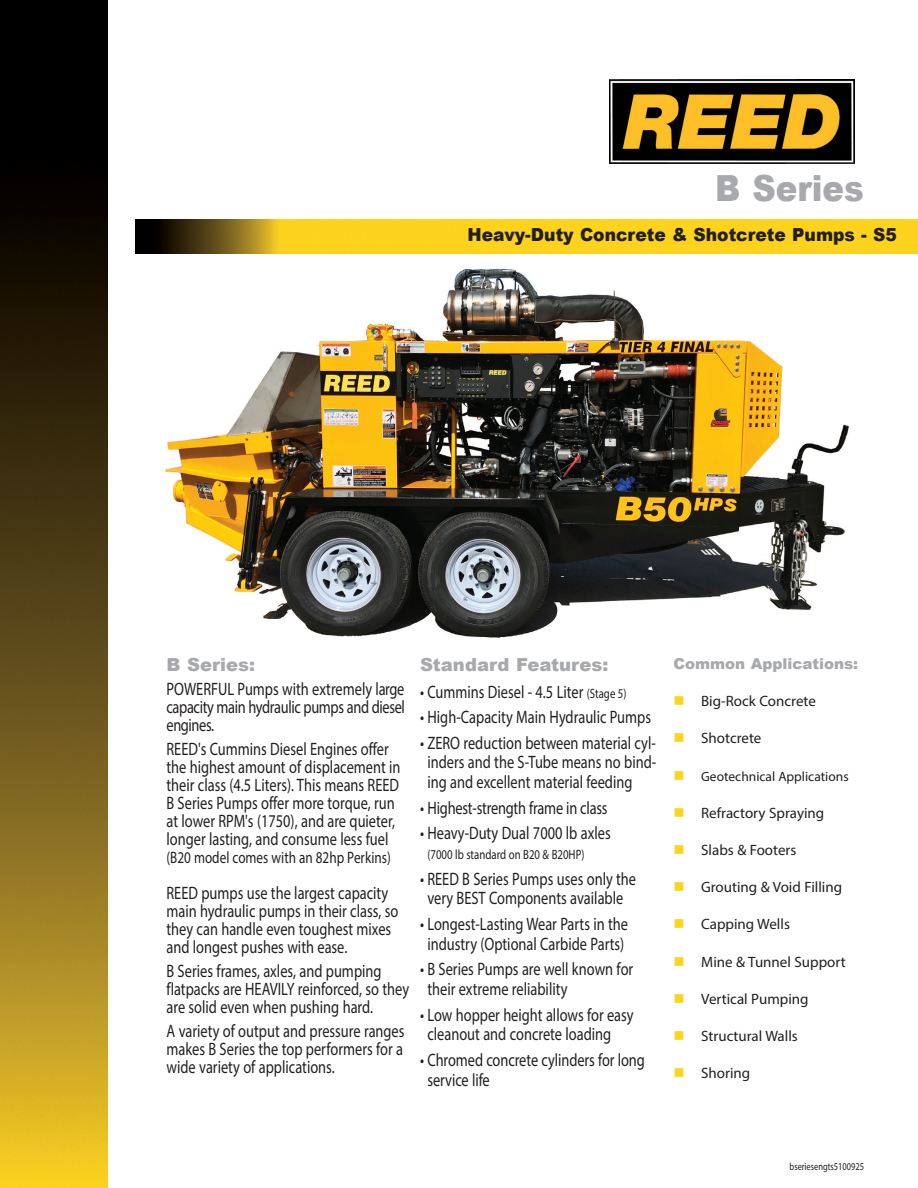
<style>
.page{position:relative;width:918px;height:1188px;background:#fff}
.page>*{position:absolute;margin:0;border:0;box-sizing:border-box;transform-origin:0 0}
.t1{font:900 36px "Arial";color:#a8a9ad;scale:.9 1}
.t2{font:18px/18px "Myriad Pro";color:#231f20;scale:.8 1}
.t3{font:900 18px "Arial";color:#231f20;scale:.95 1}
.t4{font:900 18px "Arial";color:#a8a9ad}
.t5{font:16.5px "Myriad Pro";color:#231f20;scale:.8 1}
.t6{font:15px "Myriad Pro";color:#231f20}
.t7{font:900 15px "Arial";color:#a8a9ad}
.t8{font:13.5px "Myriad Pro";color:#231f20;scale:.8 1}
.t9{font:13.5px "Myriad Pro";color:#231f20}
.t10{font:10.5px "Myriad Pro";color:#231f20;scale:.8 1}
.s1{font-size:13.5px}
.s2{color:#fed41d}
</style>
<div class="page">
<img style="left:0;top:0;width:108px;height:1188px">
<img style="left:135px;top:220px;width:783px;height:33px">
<img style="left:609px;top:80px;width:246px;height:83px">
<img style="left:165px;top:268px;width:685px;height:370px">
<p class="t1" style="left:715px;top:162px;width:167px">B Series</p>
<p class="t3" style="left:468px;top:221px;width:453px">Heavy-Duty Concrete &amp; Shotcrete Pumps - S5</p>
<p class="t4" style="left:167px;top:651px;width:90px">B Series:</p>
<p class="t2" style="left:167px;top:679px;width:300px;text-align:justify">POWERFUL Pumps with extremely large capacity main hydraulic pumps and diesel engines.</p>
<p class="t2" style="left:167px;top:739px;width:294px">REED's Cummins Diesel Engines offer the highest amount of displacement in their class (4.5 Liters). This means REED B Series Pumps offer more torque, run at lower RPM's (1750), and are quieter, longer lasting, and consume less fuel</p>
<p class="t5" style="left:167px;top:847px;width:282px">(B20 model comes with an 82hp Perkins)</p>
<p class="t2" style="left:167px;top:883px;width:291px">REED pumps use the largest capacity main hydraulic pumps in their class, so they can handle even toughest mixes and longest pushes with ease.</p>
<p class="t2" style="left:167px;top:961px;width:305px">B Series frames, axles, and pumping flatpacks are HEAVILY reinforced, so they are solid even when pushing hard.</p>
<p class="t2" style="left:167px;top:1021px;width:299px;text-align:justify">A variety of output and pressure ranges makes B Series the top performers for a wide variety of applications.</p>
<p class="t4" style="left:420px;top:651px;width:190px">Standard Features:</p>
<p class="t2" style="left:420px;top:682px;width:260px">• Cummins Diesel - 4.5 Liter <span class="s1">(Stage 5)</span></p>
<p class="t2" style="left:420px;top:708px;width:290px">• High-Capacity Main Hydraulic Pumps</p>
<p class="t2" style="left:427px;top:733px;width:288px;line-height:19.6px;text-align:justify;text-indent:-7px">• ZERO reduction between material cyl&shy;inders and the S-Tube means no bind&shy;ing and excellent material feeding</p>
<p class="t2" style="left:420px;top:798px;width:236px">• Highest-strength frame in class</p>
<p class="t2" style="left:420px;top:824px;width:240px">• Heavy-Duty Dual 7000 lb axles</p>
<p class="t8" style="left:427px;top:846px;width:198px">(7000 lb standard on B20 &amp; B20HP)</p>
<p class="t2" style="left:420px;top:869px;width:272px;line-height:19.6px;text-align:center">• REED B Series Pumps uses only the very BEST Components available</p>
<p class="t2" style="left:420px;top:914px;width:262px;line-height:19.6px;text-align:center">• Longest-Lasting Wear Parts in the industry (Optional Carbide Parts)</p>
<p class="t2" style="left:427px;top:959px;width:259px;line-height:19.6px;text-indent:-7px">• B Series Pumps are well known for their extreme reliability</p>
<p class="t2" style="left:427px;top:1004px;width:259px;line-height:19.6px;text-indent:-7px">• Low hopper height allows for easy cleanout and concrete loading</p>
<p class="t2" style="left:427px;top:1050px;width:273px;line-height:19.6px;text-indent:-7px">• Chromed concrete cylinders for long service life</p>
<p class="t7" style="left:674px;top:653px;width:186px">Common Applications:</p>
<p class="t6" style="left:674px;top:692px;width:144px"><span class="s2">■</span> Big-Rock Concrete</p>
<p class="t6" style="left:674px;top:729px;width:89px"><span class="s2">■</span> Shotcrete</p>
<p class="t9" style="left:674px;top:768px;width:177px"><span class="s2">■</span> Geotechnical Applications</p>
<p class="t6" style="left:674px;top:804px;width:152px"><span class="s2">■</span> Refractory Spraying</p>
<p class="t6" style="left:674px;top:841px;width:124px"><span class="s2">■</span> Slabs &amp; Footers</p>
<p class="t6" style="left:674px;top:878px;width:170px"><span class="s2">■</span> Grouting &amp; Void Filling</p>
<p class="t6" style="left:674px;top:915px;width:118px"><span class="s2">■</span> Capping Wells</p>
<p class="t6" style="left:674px;top:952px;width:174px"><span class="s2">■</span> Mine &amp; Tunnel Support</p>
<p class="t6" style="left:674px;top:990px;width:137px"><span class="s2">■</span> Vertical Pumping</p>
<p class="t6" style="left:674px;top:1027px;width:126px"><span class="s2">■</span> Structural Walls</p>
<p class="t6" style="left:674px;top:1064px;width:78px"><span class="s2">■</span> Shoring</p>
<p class="t10" style="left:790px;top:1160px;width:95px">bseriesengts5100925</p>
</div>
